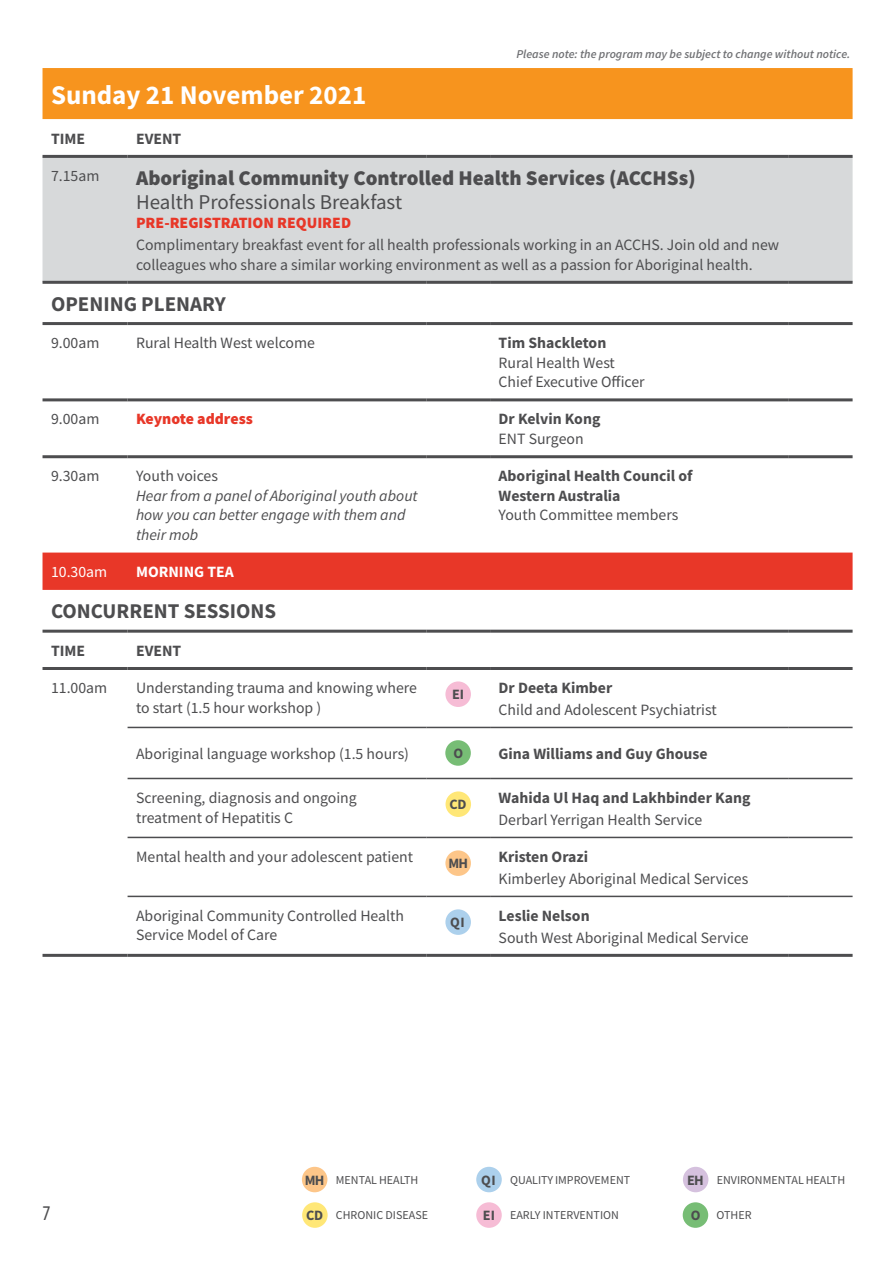
<style>
.page{position:relative;width:893px;height:1263px;background:#fff}
.page>*{position:absolute;margin:0;border:0;box-sizing:border-box;transform-origin:0 0}
.t1{font:700 27px "Source Sans Pro";color:#fff}
.t2{font:900 21px "Source Sans Pro";color:#4d4d4f}
.t3{font:700 21px "Source Sans Pro";color:#4d4d4f}
.t4{font:21px "Source Sans Pro";color:#4d4d4f}
.t5{font:condensed 21px "Myriad Pro";color:#4d4d4f}
.t6{font:15.75px/19.5px "Source Sans Pro";color:#4d4d4f}
.t7{font:700 15.75px/19.5px "Source Sans Pro";color:#4d4d4f}
.t8{font:italic 15.75px/19.5px "Source Sans Pro";color:#4d4d4f}
.t9{font:900 15.75px "Source Sans Pro";color:#e83728}
.t10{font:700 15.75px "Source Sans Pro";color:#fff}
.t11{font:15.75px "Source Sans Pro";color:#fff}
.t12{font:700 14.25px "Source Sans Pro";letter-spacing:-.01em;color:#4d4d4f}
.t13{font:12px "Source Sans Pro";color:#4d4d4f}
.t14{font:italic 600 12px "Source Sans Pro";color:#717275}
.s1{font-weight:700;font-size:14.25px}
</style>
<div class="page">
<div style="left:43px;top:68px;width:810px;height:51px;background:#f7941e"></div>
<div style="left:43px;top:158px;width:810px;height:123px;background:#d7d9da"></div>
<div style="left:43px;top:553px;width:810px;height:37px;background:#e83728"></div>
<hr style="left:43px;top:630px;width:85px;height:3px;background:#4d4d4f">
<hr style="left:128px;top:630px;width:298px;height:3px;background:#4d4d4f">
<hr style="left:426px;top:630px;width:64px;height:3px;background:#4d4d4f">
<hr style="left:490px;top:630px;width:299px;height:3px;background:#4d4d4f">
<hr style="left:789px;top:630px;width:64px;height:3px;background:#4d4d4f">
<hr style="left:128px;top:727px;width:298px;height:1px;background:#4d4d4f">
<hr style="left:426px;top:727px;width:64px;height:1px;background:#4d4d4f">
<hr style="left:490px;top:727px;width:299px;height:1px;background:#4d4d4f">
<hr style="left:789px;top:727px;width:64px;height:1px;background:#4d4d4f">
<hr style="left:43px;top:954px;width:85px;height:3px;background:#4d4d4f">
<hr style="left:128px;top:954px;width:298px;height:3px;background:#4d4d4f">
<hr style="left:426px;top:954px;width:64px;height:3px;background:#4d4d4f">
<hr style="left:490px;top:954px;width:299px;height:3px;background:#4d4d4f">
<hr style="left:789px;top:954px;width:64px;height:3px;background:#4d4d4f">
<hr style="left:43px;top:281px;width:85px;height:3px;background:#4d4d4f">
<hr style="left:128px;top:281px;width:298px;height:3px;background:#4d4d4f">
<hr style="left:426px;top:281px;width:64px;height:3px;background:#4d4d4f">
<hr style="left:490px;top:281px;width:299px;height:3px;background:#4d4d4f">
<hr style="left:789px;top:281px;width:64px;height:3px;background:#4d4d4f">
<hr style="left:43px;top:322px;width:85px;height:3px;background:#4d4d4f">
<hr style="left:128px;top:322px;width:298px;height:3px;background:#4d4d4f">
<hr style="left:426px;top:322px;width:64px;height:3px;background:#4d4d4f">
<hr style="left:490px;top:322px;width:299px;height:3px;background:#4d4d4f">
<hr style="left:789px;top:322px;width:64px;height:3px;background:#4d4d4f">
<hr style="left:43px;top:398px;width:85px;height:3px;background:#4d4d4f">
<hr style="left:128px;top:398px;width:298px;height:3px;background:#4d4d4f">
<hr style="left:426px;top:398px;width:64px;height:3px;background:#4d4d4f">
<hr style="left:490px;top:398px;width:299px;height:3px;background:#4d4d4f">
<hr style="left:789px;top:398px;width:64px;height:3px;background:#4d4d4f">
<hr style="left:43px;top:455px;width:85px;height:3px;background:#4d4d4f">
<hr style="left:128px;top:455px;width:298px;height:3px;background:#4d4d4f">
<hr style="left:426px;top:455px;width:64px;height:3px;background:#4d4d4f">
<hr style="left:490px;top:455px;width:299px;height:3px;background:#4d4d4f">
<hr style="left:789px;top:455px;width:64px;height:3px;background:#4d4d4f">
<hr style="left:128px;top:778px;width:298px;height:1px;background:#4d4d4f">
<hr style="left:426px;top:778px;width:64px;height:1px;background:#4d4d4f">
<hr style="left:490px;top:778px;width:299px;height:1px;background:#4d4d4f">
<hr style="left:789px;top:778px;width:64px;height:1px;background:#4d4d4f">
<hr style="left:128px;top:837px;width:298px;height:1px;background:#4d4d4f">
<hr style="left:426px;top:837px;width:64px;height:1px;background:#4d4d4f">
<hr style="left:490px;top:837px;width:299px;height:1px;background:#4d4d4f">
<hr style="left:789px;top:837px;width:64px;height:1px;background:#4d4d4f">
<hr style="left:128px;top:896px;width:298px;height:1px;background:#4d4d4f">
<hr style="left:426px;top:896px;width:64px;height:1px;background:#4d4d4f">
<hr style="left:490px;top:896px;width:299px;height:1px;background:#4d4d4f">
<hr style="left:789px;top:896px;width:64px;height:1px;background:#4d4d4f">
<hr style="left:43px;top:667px;width:85px;height:3px;background:#4d4d4f">
<hr style="left:128px;top:667px;width:298px;height:3px;background:#4d4d4f">
<hr style="left:426px;top:667px;width:64px;height:3px;background:#4d4d4f">
<hr style="left:490px;top:667px;width:299px;height:3px;background:#4d4d4f">
<hr style="left:789px;top:667px;width:64px;height:3px;background:#4d4d4f">
<hr style="left:43px;top:155px;width:85px;height:3px;background:#4d4d4f">
<hr style="left:128px;top:155px;width:298px;height:3px;background:#4d4d4f">
<hr style="left:426px;top:155px;width:64px;height:3px;background:#4d4d4f">
<hr style="left:490px;top:155px;width:299px;height:3px;background:#4d4d4f">
<hr style="left:789px;top:155px;width:64px;height:3px;background:#4d4d4f">
<div style="left:445px;top:681px;width:26px;height:26px;background:#f6bcd5;border-radius:50%"></div>
<div style="left:445px;top:740px;width:26px;height:26px;background:#77bd75;border-radius:50%"></div>
<div style="left:445px;top:791px;width:26px;height:26px;background:#ffe777;border-radius:50%"></div>
<div style="left:445px;top:850px;width:26px;height:26px;background:#fdc689;border-radius:50%"></div>
<div style="left:445px;top:909px;width:26px;height:26px;background:#acd0ec;border-radius:50%"></div>
<div style="left:683px;top:1167px;width:25px;height:25px;background:#d5c1de;border-radius:50%"></div>
<div style="left:302px;top:1167px;width:25px;height:25px;background:#fdc689;border-radius:50%"></div>
<div style="left:476px;top:1167px;width:26px;height:25px;background:#acd0ec;border-radius:50%"></div>
<div style="left:302px;top:1202px;width:26px;height:26px;background:#ffe777;border-radius:50%"></div>
<div style="left:476px;top:1202px;width:26px;height:26px;background:#f6bcd5;border-radius:50%"></div>
<div style="left:683px;top:1202px;width:25px;height:26px;background:#77bd75;border-radius:50%"></div>
<p class="t14" style="left:516px;top:46px;width:335px">Please note: the program may be subject to change without notice.</p>
<h1 class="t1" style="left:51px;top:76px;width:317px">Sunday 21 November 2021</h1>
<p class="t7" style="left:51px;top:128px;width:36px">TIME</p>
<p class="t7" style="left:136px;top:128px;width:47px">EVENT</p>
<p class="t6" style="left:51px;top:166px;width:50px">7.15am</p>
<h2 class="t2" style="left:136px;top:163px;width:561px">Aboriginal Community Controlled Health Services (ACCHSs)</h2>
<h2 class="t4" style="left:136px;top:189px;width:268px">Health Professionals Breakfast</h2>
<p class="t9" style="left:136px;top:212px;width:217px">PRE-REGISTRATION REQUIRED</p>
<p class="t6" style="left:136px;top:235px;width:645px">Complimentary breakfast event for all health professionals working in an ACCHS. Join old and new colleagues who share a similar working environment as well as a passion for Aboriginal health.</p>
<h2 class="t3" style="left:51px;top:290px;width:176px">OPENING PLENARY</h2>
<p class="t6" style="left:51px;top:333px;width:50px">9.00am</p>
<p class="t6" style="left:136px;top:333px;width:180px">Rural Health West welcome</p>
<p class="t7" style="left:499px;top:333px;width:109px">Tim Shackleton</p>
<p class="t6" style="left:499px;top:353px;width:148px">Rural Health West<br>Chief Executive Officer</p>
<p class="t6" style="left:51px;top:409px;width:50px">9.00am</p>
<p class="t9" style="left:136px;top:408px;width:118px">Keynote address</p>
<p class="t7" style="left:499px;top:409px;width:103px">Dr Kelvin Kong</p>
<p class="t6" style="left:499px;top:429px;width:87px">ENT Surgeon</p>
<p class="t6" style="left:51px;top:466px;width:50px">9.30am</p>
<p class="t6" style="left:136px;top:466px;width:83px">Youth voices</p>
<p class="t8" style="left:136px;top:486px;width:283px">Hear from a panel of Aboriginal youth about how you can better engage with them and their mob</p>
<p class="t7" style="left:499px;top:466px;width:195px">Aboriginal Health Council of<br>Western Australia</p>
<p class="t6" style="left:499px;top:505px;width:181px">Youth Committee members</p>
<p class="t11" style="left:51px;top:562px;width:58px">10.30am</p>
<p class="t10" style="left:136px;top:561px;width:99px">MORNING TEA</p>
<h2 class="t3" style="left:51px;top:597px;width:227px">CONCURRENT SESSIONS</h2>
<p class="t7" style="left:51px;top:640px;width:36px">TIME</p>
<p class="t7" style="left:136px;top:640px;width:47px">EVENT</p>
<p class="t6" style="left:51px;top:678px;width:58px">11.00am</p>
<p class="t6" style="left:136px;top:678px;width:282px">Understanding trauma and knowing where to start (1.5 hour workshop )</p>
<p class="t12" style="left:452px;top:685px;width:14px">EI</p>
<p class="t7" style="left:499px;top:678px;width:115px">Dr Deeta Kimber</p>
<p class="t6" style="left:499px;top:700px;width:220px">Child and Adolescent Psychiatrist</p>
<p class="t6" style="left:136px;top:744px;width:274px">Aboriginal language workshop (1.5 hours)</p>
<p class="t12" style="left:453px;top:744px;width:11px">O</p>
<p class="t7" style="left:499px;top:744px;width:210px">Gina Williams and Guy Ghouse</p>
<p class="t6" style="left:136px;top:788px;width:222px">Screening, diagnosis and ongoing treatment of Hepatitis C</p>
<p class="t12" style="left:450px;top:795px;width:19px">CD</p>
<p class="t7" style="left:499px;top:788px;width:253px">Wahida Ul Haq and Lakhbinder Kang</p>
<p class="t6" style="left:499px;top:810px;width:205px">Derbarl Yerrigan Health Service</p>
<p class="t6" style="left:136px;top:847px;width:279px">Mental health and your adolescent patient</p>
<p class="t12" style="left:448px;top:854px;width:21px">MH</p>
<p class="t6" style="left:136px;top:906px;width:269px">Aboriginal Community Controlled Health<br>Service Model of Care</p>
<p class="t12" style="left:450px;top:913px;width:16px">QI</p>
<p class="t7" style="left:499px;top:847px;width:91px">Kristen Orazi</p>
<p class="t6" style="left:499px;top:868px;width:251px">Kimberley Aboriginal Medical Services</p>
<p class="t7" style="left:499px;top:906px;width:93px">Leslie Nelson</p>
<p class="t6" style="left:499px;top:927px;width:252px">South West Aboriginal Medical Service</p>
<h2 class="t5" style="left:43px;top:1201px;width:10px">7</h2>
<p class="t13" style="left:305px;top:1172px;width:115px"><span class="s1">MH</span> MENTAL HEALTH</p>
<p class="t13" style="left:481px;top:1172px;width:151px"><span class="s1">QI</span> QUALITY IMPROVEMENT</p>
<p class="t13" style="left:687px;top:1172px;width:159px"><span class="s1">EH</span> ENVIRONMENTAL HEALTH</p>
<p class="t13" style="left:306px;top:1208px;width:123px"><span class="s1">CD</span> CHRONIC DISEASE</p>
<p class="t13" style="left:483px;top:1208px;width:137px"><span class="s1">EI</span> EARLY INTERVENTION</p>
<p class="t13" style="left:691px;top:1208px;width:62px"><span class="s1">O</span> OTHER</p>
</div>
